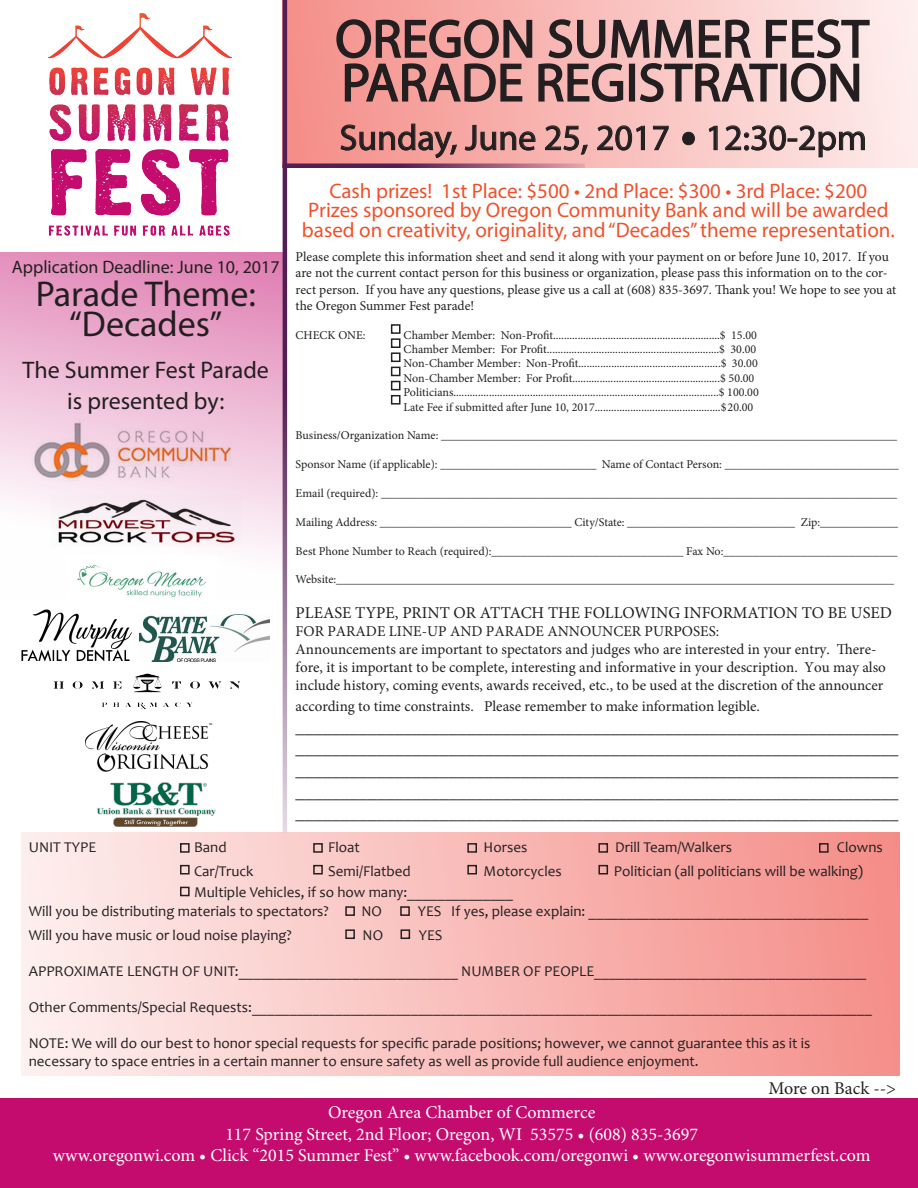
<style>
.page{position:relative;width:918px;height:1188px;background:#fff}
.page>*{position:absolute;margin:0;border:0;box-sizing:border-box;transform-origin:0 0}
.t1{font:99px "Myriad Pro";color:#231f20}
.t2{font:54px/43.8px "Myriad Pro";color:#231f20}
.t3{font:36px "Myriad Pro";color:#231f20}
.t4{font:24px "Myriad Pro";color:#231f20}
.t5{font:21px "Myriad Pro";color:#f0512c}
.t6{font:18px/21.6px "Minion Pro";letter-spacing:-.01em;color:#231f20;text-align:justify}
.t7{font:18px "Minion Pro";color:#fff}
.t8{font:18px "Myriad Pro";color:#231f20}
.t9{font:16.5px "Minion Pro";color:#231f20}
.t10{font:15px "Candara";color:#231f20}
.t11{font:15px/18px "Minion Pro";color:#231f20}
.t12{font:13.5px/16.2px "Minion Pro";letter-spacing:-.005em;color:#231f20}
.t13{font:12px "Minion Pro";letter-spacing:-.005em;color:#231f20}
</style>
<div class="page">
<div style="left:22px;top:832px;width:878px;height:244px;background:linear-gradient(to right,#fdf0ef,#f58d88)"></div>
<div style="left:0;top:252px;width:283px;height:347px;background:linear-gradient(to bottom,#e287b7,#fff)"></div>
<div style="left:283px;top:0;width:635px;height:168px;background:linear-gradient(to right,#f48e89,#fdf0ef)"></div>
<div style="left:0;top:1099px;width:918px;height:89px;background:#c40b6e"></div>
<svg style="left:283px;top:0;width:4px;height:832px;background:#79507c"></svg>
<hr style="left:283px;top:164px;width:302px;height:4px;background:#521e56">
<img style="left:49px;top:13px;width:183px;height:223px">
<svg style="left:336px;top:19px;width:534px;height:149px;background:#d8a5a3"></svg>
<img style="left:40px;top:489px;width:201px;height:63px">
<img style="left:32px;top:419px;width:213px;height:62px">
<img style="left:140px;top:615px;width:129px;height:46px">
<div style="left:391px;top:324px;width:10px;height:10px;border:2px solid #231f20"></div>
<div style="left:391px;top:352px;width:10px;height:10px;border:2px solid #231f20"></div>
<div style="left:391px;top:381px;width:10px;height:9px;border:2px solid #231f20"></div>
<div style="left:391px;top:338px;width:10px;height:10px;border:2px solid #231f20"></div>
<div style="left:391px;top:367px;width:10px;height:9px;border:2px solid #231f20"></div>
<div style="left:391px;top:395px;width:10px;height:10px;border:2px solid #231f20"></div>
<div style="left:180px;top:843px;width:10px;height:10px;border:2px solid #231f20"></div>
<div style="left:467px;top:843px;width:10px;height:10px;border:2px solid #231f20"></div>
<div style="left:598px;top:843px;width:10px;height:10px;border:2px solid #231f20"></div>
<div style="left:819px;top:843px;width:10px;height:10px;border:2px solid #231f20"></div>
<div style="left:313px;top:865px;width:10px;height:9px;border:2px solid #231f20"></div>
<div style="left:345px;top:906px;width:10px;height:10px;border:2px solid #231f20"></div>
<div style="left:345px;top:929px;width:10px;height:10px;border:2px solid #231f20"></div>
<div style="left:313px;top:843px;width:10px;height:10px;border:2px solid #231f20"></div>
<div style="left:400px;top:906px;width:10px;height:10px;border:2px solid #231f20"></div>
<div style="left:401px;top:929px;width:9px;height:10px;border:2px solid #231f20"></div>
<div style="left:467px;top:865px;width:10px;height:9px;border:2px solid #231f20"></div>
<div style="left:598px;top:865px;width:10px;height:9px;border:2px solid #231f20"></div>
<div style="left:180px;top:887px;width:10px;height:9px;border:2px solid #231f20"></div>
<div style="left:180px;top:865px;width:10px;height:9px;border:2px solid #231f20"></div>
<img style="left:66px;top:555px;width:150px;height:44px">
<img style="left:53px;top:673px;width:187px;height:36px">
<img style="left:86px;top:722px;width:127px;height:50px">
<img style="left:97px;top:782px;width:119px;height:44px">
<img style="left:21px;top:609px;width:111px;height:53px">
<p class="t8" style="left:12px;top:256px;width:269px">Application Deadline: June 10, 2017</p>
<p class="t3" style="left:36px;top:271px;width:222px">Parade Theme:</p>
<p class="t3" style="left:69px;top:302px;width:155px">“Decades”</p>
<p class="t4" style="left:23px;top:355px;width:248px">The Summer Fest Parade</p>
<p class="t4" style="left:67px;top:386px;width:159px">is presented by:</p>
<p class="t2" style="left:335px;top:16px;width:535px">OREGON SUMMER FEST<br>PARADE REGISTRATION</p>
<p class="t3" style="left:340px;top:115px;width:332px">Sunday, June 25, 2017</p>
<p class="t1" style="left:678px;top:49px;width:22px">.</p>
<p class="t3" style="left:706px;top:115px;width:163px">12:30-2pm</p>
<p class="t5" style="left:329px;top:178px;width:539px">Cash prizes! 1st Place: $500 • 2nd Place: $300 • 3rd Place: $200</p>
<p class="t5" style="left:308px;top:197px;width:582px">Prizes sponsored by Oregon Community Bank and will be awarded</p>
<p class="t5" style="left:302px;top:217px;width:594px">based on creativity, originality, and “Decades” theme representation.</p>
<p class="t12" style="left:296px;top:249px;width:602px">Please complete this information sheet and send it along with your payment on or before June 10, 2017. If you are not the current contact person for this business or organization, please pass this information on to the cor&shy;rect person. If you have any questions, please give us a call at (608) 835-3697. Thank you! We hope to see you at the Oregon Summer Fest parade!</p>
<p class="t13" style="left:296px;top:327px;width:72px">CHECK ONE:</p>
<p class="t13" style="left:404px;top:327px;width:355px">Chamber Member: Non-Profit.............................................................$ 15.00</p>
<p class="t13" style="left:404px;top:341px;width:354px">Chamber Member: For Profit...............................................................$ 30.00</p>
<p class="t13" style="left:404px;top:355px;width:356px">Non-Chamber Member: Non-Profit....................................................$ 30.00</p>
<p class="t13" style="left:404px;top:370px;width:352px">Non-Chamber Member: For Profit......................................................$ 50.00</p>
<p class="t13" style="left:404px;top:384px;width:357px">Politicians.................................................................................................$ 100.00</p>
<p class="t13" style="left:404px;top:399px;width:351px">Late Fee if submitted after June 10, 2017..............................................$20.00</p>
<p class="t13" style="left:296px;top:427px;width:603px">Business/Organization Name: ____________________________________________________________________________</p>
<p class="t13" style="left:296px;top:456px;width:605px">Sponsor Name (if applicable): __________________________ Name of Contact Person: _____________________________</p>
<p class="t13" style="left:296px;top:485px;width:603px">Email (required): ______________________________________________________________________________________</p>
<p class="t13" style="left:296px;top:514px;width:604px">Mailing Address: ________________________________ City/State: ____________________________ Zip:_____________</p>
<p class="t13" style="left:296px;top:543px;width:603px">Best Phone Number to Reach (required):________________________________ Fax No:_____________________________</p>
<p class="t13" style="left:296px;top:571px;width:600px">Website:_____________________________________________________________________________________________</p>
<p class="t9" style="left:296px;top:601px;width:598px">PLEASE TYPE, PRINT OR ATTACH THE FOLLOWING INFORMATION TO BE USED</p>
<p class="t11" style="left:296px;top:622px;width:425px">FOR PARADE LINE-UP AND PARADE ANNOUNCER PURPOSES:</p>
<p class="t11" style="left:296px;top:640px;width:592px">Announcements are important to spectators and judges who are interested in your entry. There&shy;fore, it is important to be complete, interesting and informative in your description. You may also include history, coming events, awards received, etc., to be used at the discretion of the announcer</p>
<p class="t11" style="left:296px;top:697px;width:466px">according to time constraints. Please remember to make information legible.</p>
<p class="t6" style="left:296px;top:716px;width:604px">___________________________________________________________________ ___________________________________________________________________ ___________________________________________________________________ ___________________________________________________________________ ___________________________________________________________________</p>
<p class="t10" style="left:29px;top:838px;width:69px">UNIT TYPE</p>
<p class="t10" style="left:194px;top:838px;width:34px">Band</p>
<p class="t10" style="left:328px;top:838px;width:33px">Float</p>
<p class="t10" style="left:484px;top:838px;width:45px">Horses</p>
<p class="t10" style="left:615px;top:838px;width:118px">Drill Team/Walkers</p>
<p class="t10" style="left:837px;top:838px;width:47px">Clowns</p>
<p class="t10" style="left:194px;top:862px;width:61px">Car/Truck</p>
<p class="t10" style="left:328px;top:862px;width:84px">Semi/Flatbed</p>
<p class="t10" style="left:484px;top:862px;width:80px">Motorcycles</p>
<p class="t10" style="left:614px;top:862px;width:251px">Politician (all politicians will be walking)</p>
<p class="t10" style="left:194px;top:883px;width:321px">Multiple Vehicles, if so how many:______________</p>
<p class="t10" style="left:29px;top:902px;width:302px">Will you be distributing materials to spectators?</p>
<p class="t10" style="left:361px;top:902px;width:22px">NO</p>
<p class="t10" style="left:418px;top:902px;width:452px">YES If yes, please explain: _____________________________________</p>
<p class="t10" style="left:29px;top:926px;width:265px">Will you have music or loud noise playing?</p>
<p class="t10" style="left:363px;top:926px;width:22px">NO</p>
<p class="t10" style="left:419px;top:926px;width:25px">YES</p>
<p class="t10" style="left:29px;top:962px;width:839px">APPROXIMATE LENGTH OF UNIT:_____________________________ NUMBER OF PEOPLE____________________________________</p>
<p class="t10" style="left:29px;top:998px;width:845px">Other Comments/Special Requests:__________________________________________________________________________________</p>
<p class="t10" style="left:29px;top:1034px;width:783px">NOTE: We will do our best to honor special requests for specific parade positions; however, we cannot guarantee this as it is</p>
<p class="t10" style="left:29px;top:1052px;width:671px">necessary to space entries in a certain manner to ensure safety as well as provide full audience enjoyment.</p>
<p class="t6" style="left:769px;top:1078px;width:129px">More on Back --&gt;</p>
<p class="t7" style="left:328px;top:1100px;width:269px">Oregon Area Chamber of Commerce</p>
<p class="t7" style="left:225px;top:1122px;width:474px">117 Spring Street, 2nd Floor; Oregon, WI 53575 • (608) 835-3697</p>
<p class="t7" style="left:53px;top:1143px;width:819px">www.oregonwi.com • Click “2015 Summer Fest” • www.facebook.com/oregonwi • www.oregonwisummerfest.com</p>
</div>
